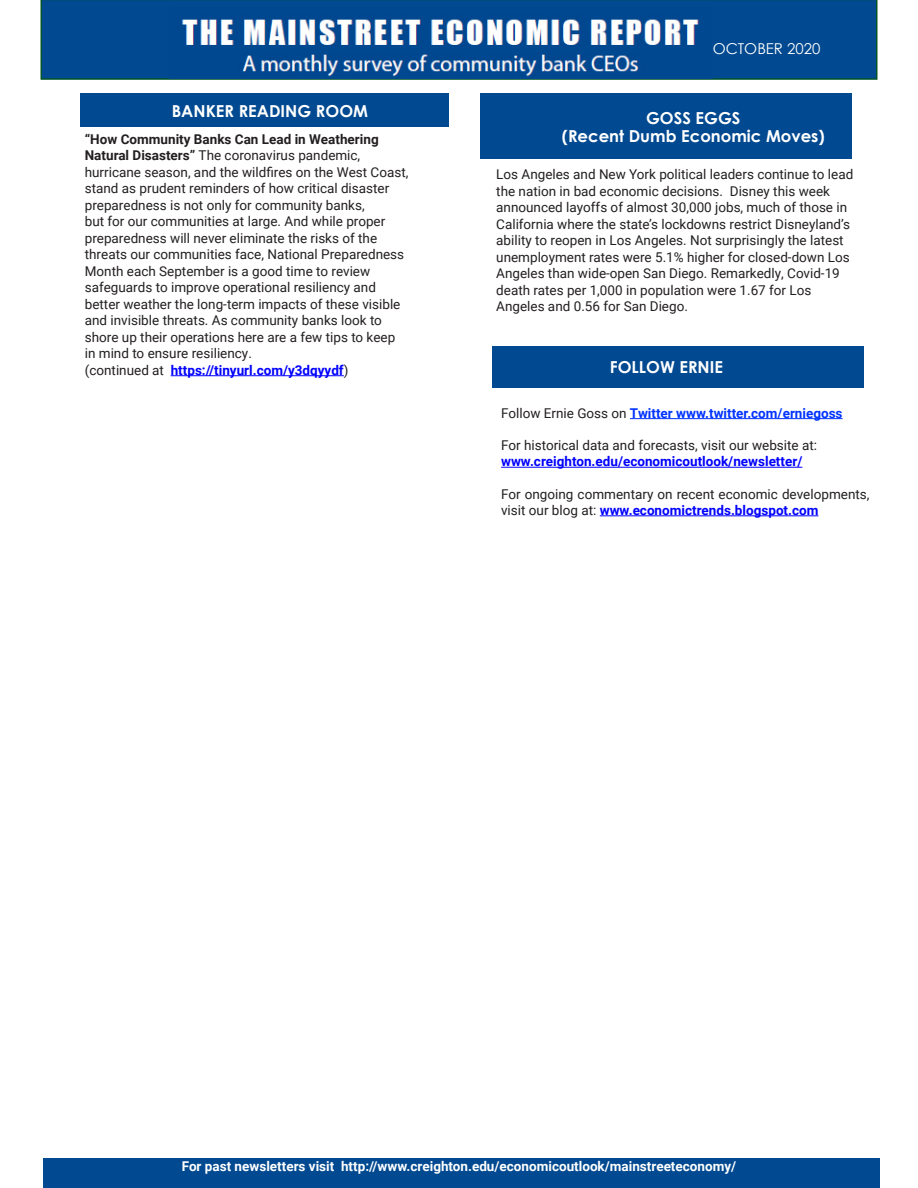
<style>
.page{position:relative;width:918px;height:1188px;background:#fff}
.page>*{position:absolute;margin:0;border:0;box-sizing:border-box;transform-origin:0 0}
.karan{font:700 16.5px "Century Gothic";color:#fff}
.t1{font:15px "Century Gothic";color:#fff}
.Paragraph_Style_1{font:13.5px/16.5px "Roboto";color:#231f20}
.karan-2{font:13.5px/16.2px "Roboto";color:#231f20}
.t2{font:700 13.5px "Roboto";color:#fff}
.karan-3{font:700 13.5px "Roboto";color:#03f}
.karan-4{font:700 13.5px "Roboto";color:#00f}
.Paragraph_Style_1-2{font:700 13.5px "Roboto";color:#00f}
.s1{font-weight:700}
.s2{font-weight:400;color:#231f20}
.s3{font-weight:700;color:#00f}
</style>
<div class="page">
<div style="left:43px;top:1158px;width:837px;height:30px;background:#014990"></div>
<svg style="left:40px;top:0;width:838px;height:80px;fill:#014990"></svg>
<img style="left:169px;top:7px;width:544px;height:71px">
<div style="left:481px;top:93px;width:371px;height:66px;background:#014990"></div>
<hr style="left:630px;top:418px;width:213px;height:1px;background:#03f">
<hr style="left:501px;top:467px;width:301px;height:1px;background:#00f">
<hr style="left:600px;top:516px;width:218px;height:1px;background:#00f">
<div style="left:493px;top:347px;width:371px;height:41px;background:#014990"></div>
<div style="left:80px;top:94px;width:368px;height:33px;background:#014990"></div>
<hr style="left:171px;top:375px;width:173px;height:1px;background:#00f">
<p class="karan" style="left:172px;top:98px;width:198px">BANKER READING ROOM</p>
<p class="Paragraph_Style_1" style="left:85px;top:130px;width:325px"><span class="s1">“How Community Banks Can Lead in Weathering Natural Disasters”</span> The coronavirus pandemic, hurricane season, and the wildfires on the West Coast, stand as prudent reminders of how critical disaster preparedness is not only for community banks,<br>but for our communities at large. And while proper preparedness will never eliminate the risks of the threats our communities face, National Preparedness Month each September is a good time to review safeguards to improve operational resiliency and better weather the long-term impacts of these visible and invisible threats. As community banks look to shore up their operations here are a few tips to keep in mind to ensure resiliency.</p>
<p class="Paragraph_Style_1-2" style="left:85px;top:360px;width:265px"><span class="s2">(continued at</span> https://tinyurl.com/y3dqyydf<span class="s2">)</span></p>
<p class="t1" style="left:713px;top:38px;width:109px">OCTOBER 2020</p>
<p class="karan" style="left:646px;top:105px;width:96px">GOSS EGGS</p>
<p class="karan" style="left:562px;top:123px;width:265px">(Recent Dumb Economic Moves)</p>
<p class="Paragraph_Style_1" style="left:496px;top:166px;width:359px">Los Angeles and New York political leaders continue to lead the nation in bad economic decisions. Disney this week announced layoffs of almost 30,000 jobs, much of those in California where the state’s lockdowns restrict Disneyland’s ability to reopen in Los Angeles. Not surprisingly the latest unemployment rates were 5.1% higher for closed-down Los Angeles than wide-open San Diego. Remarkedly, Covid-19 death rates per 1,000 in population were 1.67 for Los Angeles and 0.56 for San Diego.</p>
<p class="karan" style="left:610px;top:354px;width:115px">FOLLOW ERNIE</p>
<p class="karan-3" style="left:501px;top:403px;width:343px"><span class="s2">Follow Ernie Goss on</span> Twitter www.twitter.com/erniegoss</p>
<p class="karan-2" style="left:501px;top:437px;width:318px">For historical data and forecasts, visit our website at:</p>
<p class="karan-4" style="left:501px;top:452px;width:303px">www.creighton.edu/economicoutlook/newsletter/</p>
<p class="karan-2" style="left:501px;top:485px;width:370px">For ongoing commentary on recent economic developments, visit our blog at: <span class="s3">www.economictrends.blogspot.com</span></p>
<p class="t2" style="left:182px;top:1157px;width:556px">For past newsletters visit http://www.creighton.edu/economicoutlook/mainstreeteconomy/</p>
</div>
